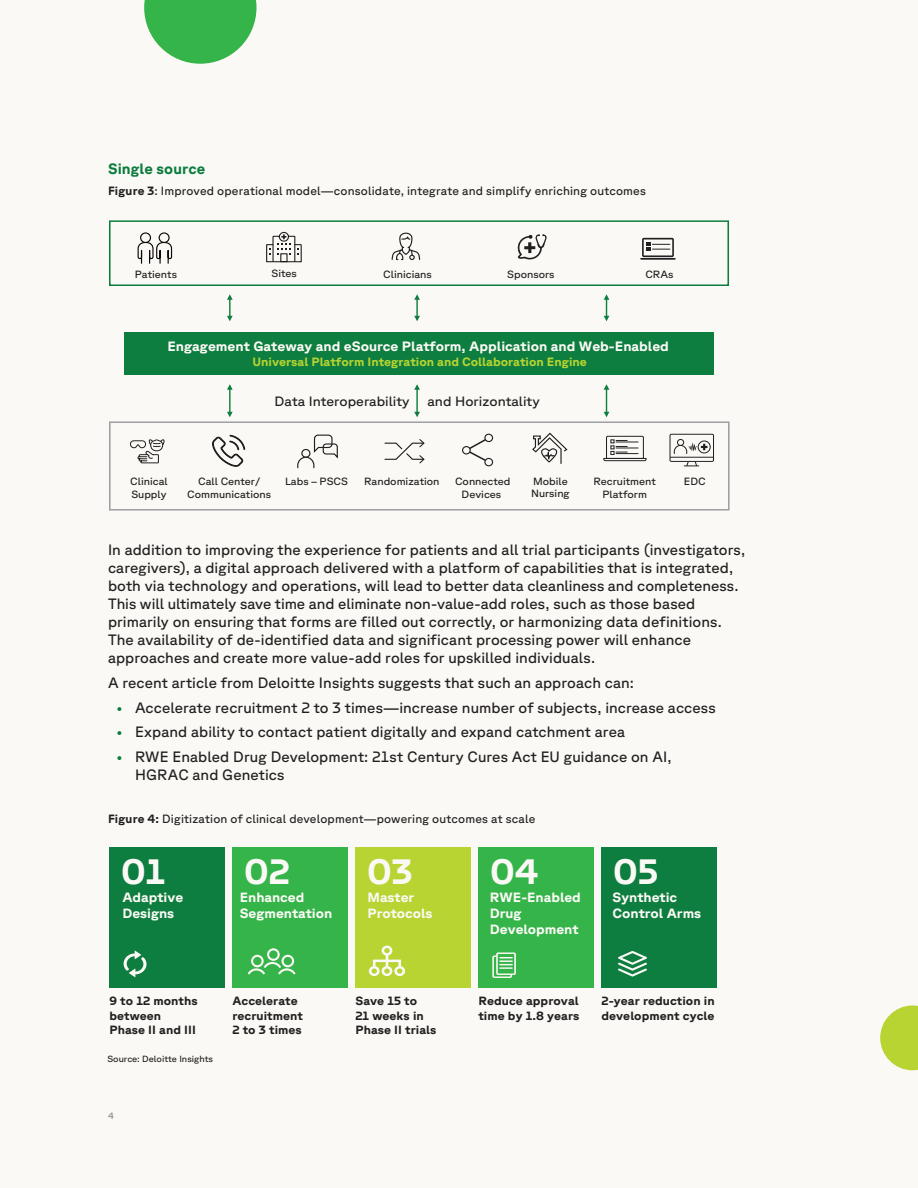
<style>
.page{position:relative;width:918px;height:1188px;background:#fbf9f5}
.page>*{position:absolute;margin:0;border:0;box-sizing:border-box;transform-origin:0 0}
.t1{font:700 35.25px "GT Planar";color:#fbf9f5;scale:1.04 1}
.Body_Header_-_Forest{font:15px/18px "GT Planar";letter-spacing:.005em;color:#231f20}
.Body_Copy{font:15px "GT Planar";letter-spacing:.01em;color:#231f20}
.Body_Header_-_Forest-2{font:700 15px "GT Planar";letter-spacing:.01em;color:#0b7c3e}
.t2{font:700 13.5px "GT Planar";color:#fbf9f5;scale:1.04 1}
.t3{font:13.5px "GT Planar";color:#231f20;scale:1.04 1}
.t4{font:700 13.35px/16px "GT Planar";color:#fbf9f5;scale:1.04 1}
.t5{font:700 12px/14.2px "GT Planar";letter-spacing:.005em;color:#231f20;scale:1.04 1}
.Body_Header_-_Forest-3{font:12px "GT Planar";letter-spacing:.015em;color:#231f20}
.Body_Copy-2{font:12px "GT Planar";letter-spacing:.015em;color:#231f20}
.t6{font:700 12px "GT Planar";color:#b8d432;scale:1.04 1}
.t7{font:10.5px/12.6px "GT Planar";color:#231f20;text-align:center;scale:1.04 1}
.t8{font:9px "GT Planar";color:#231f20;scale:1.04 1}
.t9{font:9px "GT Planar";color:#808285}
.s1{font-weight:700}
.s2{color:#0b7c3e}
</style>
<div class="page">
<svg style="left:144px;top:0;width:112px;height:64px"></svg>
<svg style="left:227px;top:294px;width:6px;height:27px"></svg>
<svg style="left:414px;top:294px;width:6px;height:27px"></svg>
<svg style="left:604px;top:294px;width:5px;height:27px"></svg>
<svg style="left:227px;top:384px;width:6px;height:33px"></svg>
<svg style="left:414px;top:384px;width:6px;height:33px"></svg>
<svg style="left:604px;top:384px;width:5px;height:33px"></svg>
<div style="left:109px;top:220px;width:620px;height:66px;border:2px solid #0d7e3f"></div>
<div style="left:124px;top:332px;width:589px;height:43px;background:#0d7e3f"></div>
<div style="left:109px;top:421px;width:621px;height:90px;border:2px solid #9d9fa2"></div>
<svg style="left:391px;top:232px;width:30px;height:29px"></svg>
<div style="left:159px;top:232px;width:11px;height:11px;border:1px solid #0e0608;border-radius:50%"></div>
<div style="left:140px;top:232px;width:11px;height:11px;border:1px solid #0e0608;border-radius:50%"></div>
<svg style="left:137px;top:241px;width:36px;height:23px"></svg>
<svg style="left:266px;top:231px;width:36px;height:32px"></svg>
<hr style="left:670px;top:457px;width:43px;height:1px;background:#231f20">
<svg style="left:684px;top:462px;width:15px;height:5px"></svg>
<div style="left:670px;top:434px;width:44px;height:28px;border:1px solid #231f20"></div>
<div style="left:677px;top:439px;width:7px;height:7px;border:1px solid #231f20;border-radius:50%"></div>
<div style="left:698px;top:441px;width:13px;height:12px;border:1px solid #231f20;border-radius:50%"></div>
<svg style="left:674px;top:443px;width:33px;height:11px"></svg>
<svg style="left:517px;top:234px;width:30px;height:26px"></svg>
<svg style="left:640px;top:238px;width:36px;height:22px"></svg>
<div style="left:323px;top:443px;width:15px;height:12px;border:1px solid #231f20;border-radius:3px"></div>
<svg style="left:297px;top:434px;width:36px;height:35px"></svg>
<svg style="left:462px;top:434px;width:31px;height:32px"></svg>
<svg style="left:603px;top:435px;width:44px;height:27px"></svg>
<svg style="left:532px;top:432px;width:36px;height:32px"></svg>
<svg style="left:384px;top:439px;width:41px;height:24px"></svg>
<svg style="left:212px;top:435px;width:33px;height:32px"></svg>
<svg style="left:130px;top:439px;width:35px;height:25px"></svg>
<div style="left:109px;top:847px;width:116px;height:141px;background:#0d7e3f"></div>
<div style="left:232px;top:847px;width:116px;height:141px;background:#35b44a"></div>
<div style="left:355px;top:847px;width:116px;height:141px;background:#b8d432"></div>
<div style="left:478px;top:847px;width:116px;height:141px;background:#35b44a"></div>
<div style="left:601px;top:847px;width:116px;height:141px;background:#0d7e3f"></div>
<svg style="left:248px;top:948px;width:48px;height:27px"></svg>
<svg style="left:124px;top:951px;width:22px;height:26px"></svg>
<svg style="left:369px;top:946px;width:36px;height:30px"></svg>
<svg style="left:492px;top:952px;width:24px;height:26px"></svg>
<svg style="left:618px;top:951px;width:29px;height:26px"></svg>
<svg style="left:880px;top:1005px;width:38px;height:65px"></svg>
<p class="Body_Header_-_Forest-2" style="left:108px;top:160px;width:99px">Single source</p>
<p class="Body_Header_-_Forest-3" style="left:108px;top:184px;width:539px"><span class="s1">Figure 3</span>: Improved operational model—consolidate, integrate and simplify enriching outcomes</p>
<p class="t7" style="left:135px;top:268px;width:42px">Patients</p>
<p class="t7" style="left:272px;top:267px;width:26px">Sites</p>
<p class="t7" style="left:383px;top:268px;width:48px">Clinicians</p>
<p class="t7" style="left:507px;top:267px;width:47px">Sponsors</p>
<p class="t7" style="left:645px;top:267px;width:28px">CRAs</p>
<p class="t2" style="left:167px;top:339px;width:484px">Engagement Gateway and eSource Platform, Application and Web-Enabled</p>
<p class="t6" style="left:252px;top:354px;width:323px">Universal Platform Integration and Collaboration Engine</p>
<p class="t3" style="left:275px;top:393px;width:131px">Data Interoperability</p>
<p class="t3" style="left:428px;top:393px;width:109px">and Horizontality</p>
<p class="t7" style="left:285px;top:475px;width:62px">Labs – PSCS</p>
<p class="t7" style="left:364px;top:475px;width:74px">Randomization</p>
<p class="t7" style="left:455px;top:475px;width:55px">Connected<br>Devices</p>
<p class="t7" style="left:531px;top:474px;width:39px;text-align:left">Mobile<br>Nursing</p>
<p class="t7" style="left:594px;top:475px;width:61px">Recruitment<br>Platform</p>
<p class="t7" style="left:187px;top:475px;width:82px">Call Center/<br>Communications</p>
<p class="t7" style="left:130px;top:475px;width:37px">Clinical</p>
<p class="t7" style="left:684px;top:475px;width:22px">EDC</p>
<p class="t7" style="left:131px;top:487px;width:35px">Supply</p>
<p class="Body_Header_-_Forest" style="left:108px;top:541px;width:639px">In addition to improving the experience for patients and all trial participants (investigators, caregivers), a digital approach delivered with a platform of capabilities that is integrated, both via technology and operations, will lead to better data cleanliness and completeness.<br>This will ultimately save time and eliminate non-value-add roles, such as those based primarily on ensuring that forms are filled out correctly, or harmonizing data definitions.<br>The availability of de-identified data and significant processing power will enhance approaches and create more value-add roles for upskilled individuals.</p>
<p class="Body_Copy" style="left:108px;top:674px;width:528px">A recent article from Deloitte Insights suggests that such an approach can:</p>
<p class="Body_Header_-_Forest" style="left:117px;top:698px;width:600px"><span class="s2">•</span> Accelerate recruitment 2 to 3 times—increase number of subjects, increase access</p>
<p class="Body_Header_-_Forest" style="left:117px;top:723px;width:510px"><span class="s2">•</span> Expand ability to contact patient digitally and expand catchment area</p>
<p class="Body_Header_-_Forest" style="left:135px;top:748px;width:538px;text-indent:-18px"><span class="s2">•</span> RWE Enabled Drug Development: 21st Century Cures Act EU guidance on AI,<br>HGRAC and Genetics</p>
<p class="Body_Copy-2" style="left:108px;top:811px;width:429px"><span class="s1">Figure 4:</span> Digitization of clinical development—powering outcomes at scale</p>
<p class="t5" style="left:107px;top:754px;width:51px">Figure 4:</p>
<p class="t1" style="left:121px;top:850px;width:44px">01</p>
<p class="t1" style="left:244px;top:850px;width:46px">02</p>
<p class="t1" style="left:367px;top:850px;width:45px">03</p>
<p class="t1" style="left:490px;top:850px;width:48px">04</p>
<p class="t1" style="left:613px;top:850px;width:45px">05</p>
<p class="t4" style="left:122px;top:889px;width:60px">Adaptive<br>Designs</p>
<p class="t4" style="left:240px;top:889px;width:91px">Enhanced<br>Segmentation</p>
<p class="t4" style="left:367px;top:889px;width:64px">Master<br>Protocols</p>
<p class="t4" style="left:490px;top:889px;width:89px">RWE-Enabled<br>Drug<br>Development</p>
<p class="t4" style="left:613px;top:889px;width:87px">Synthetic<br>Control Arms</p>
<p class="t5" style="left:109px;top:994px;width:86px">9 to 12 months between<br>Phase II and III</p>
<p class="t5" style="left:232px;top:994px;width:69px">Accelerate recruitment<br>2 to 3 times</p>
<p class="t5" style="left:478px;top:994px;width:99px">Reduce approval time by 1.8 years</p>
<p class="t5" style="left:601px;top:994px;width:110px">2-year reduction in development cycle</p>
<p class="t5" style="left:355px;top:994px;width:79px">Save 15 to<br>21 weeks in<br>Phase II trials</p>
<p class="t8" style="left:107px;top:1054px;width:103px">Source: Deloitte Insights</p>
<p class="t9" style="left:108px;top:1111px;width:7px">4</p>
</div>
